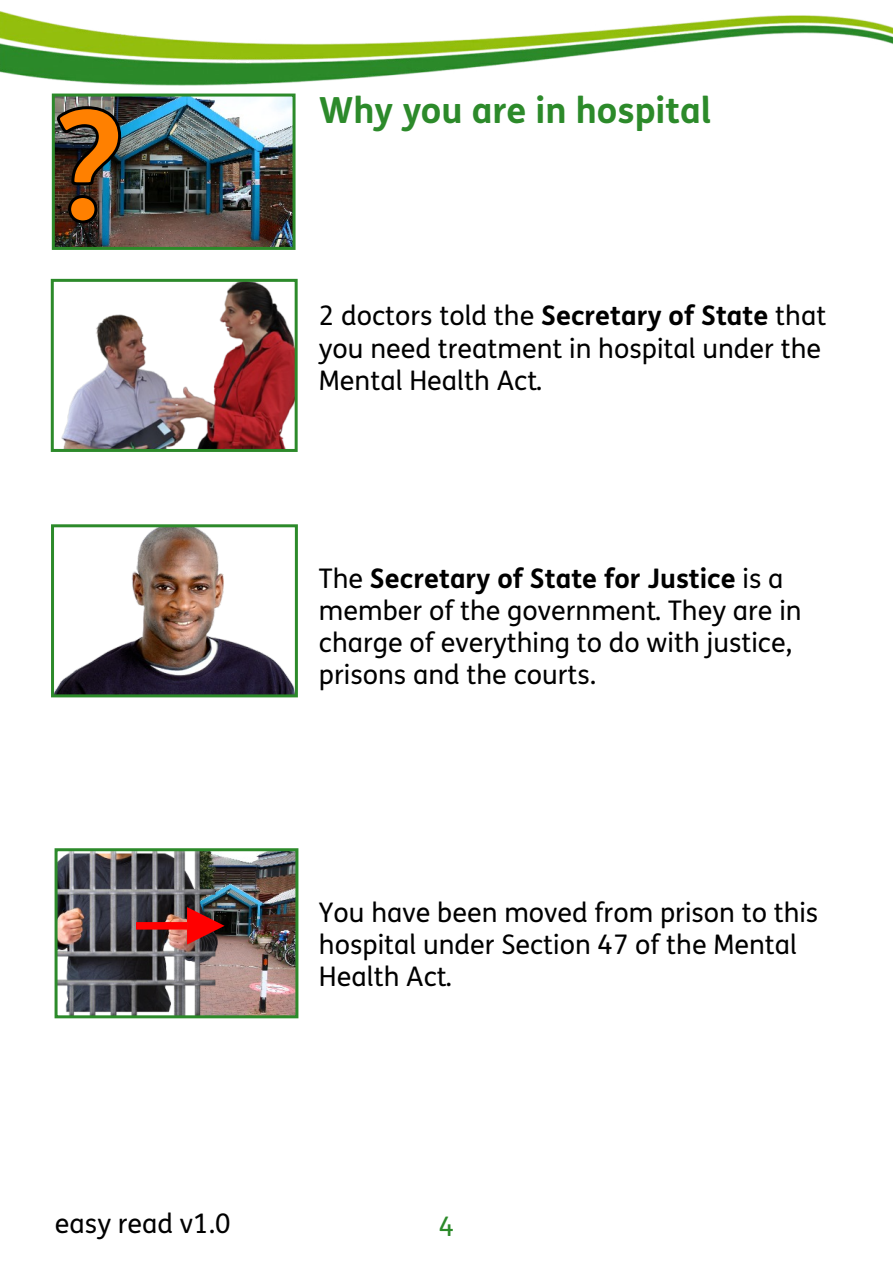
<style>
.page{position:relative;width:893px;height:1263px;background:#fff}
.page>*{position:absolute;margin:0;border:0;box-sizing:border-box;transform-origin:0 0}
.t1{font:700 36px "FS Me";color:#2c8a2a}
.t2{font:27px/32.1px "FS Me";color:#000}
.t3{font:27px "FS Me";color:#2c8a2a}
.s1{font-weight:700}
</style>
<div class="page">
<img style="left:0;top:11px;width:893px;height:74px">
<img style="left:220px;top:852px;width:74px;height:162px">
<img style="left:56px;top:98px;width:236px;height:148px">
<div style="left:52px;top:94px;width:244px;height:156px;border:3px solid #2c8a2a"></div>
<img style="left:55px;top:105px;width:68px;height:120px">
<img style="left:59px;top:852px;width:161px;height:162px">
<div style="left:55px;top:848px;width:243px;height:170px;border:3px solid #2c8a2a"></div>
<img style="left:61px;top:283px;width:233px;height:165px">
<div style="left:51px;top:279px;width:247px;height:173px;border:3px solid #2c8a2a"></div>
<img style="left:55px;top:528px;width:239px;height:165px">
<div style="left:51px;top:524px;width:247px;height:173px;border:3px solid #2c8a2a"></div>
<div style="left:136px;top:922px;width:51px;height:7px;background:#f00"></div>
<svg style="left:187px;top:907px;width:38px;height:37px"></svg>
<h1 class="t1" style="left:319px;top:96px;width:394px">Why you are in hospital</h1>
<p class="t2" style="left:319px;top:303px;width:509px">2 doctors told the <span class="s1">Secretary of State</span> that you need treatment in hospital under the<br>Mental Health Act.</p>
<p class="t2" style="left:319px;top:565px;width:484px">The <span class="s1">Secretary of State for Justice</span> is a member of the government. They are in charge of everything to do with justice, prisons and the courts.</p>
<p class="t2" style="left:319px;top:899px;width:501px">You have been moved from prison to this hospital under Section 47 of the Mental<br>Health Act.</p>
<p class="t2" style="left:55px;top:1210px;width:177px">easy read v1.0</p>
<p class="t3" style="left:439px;top:1216px;width:17px">4</p>
</div>
